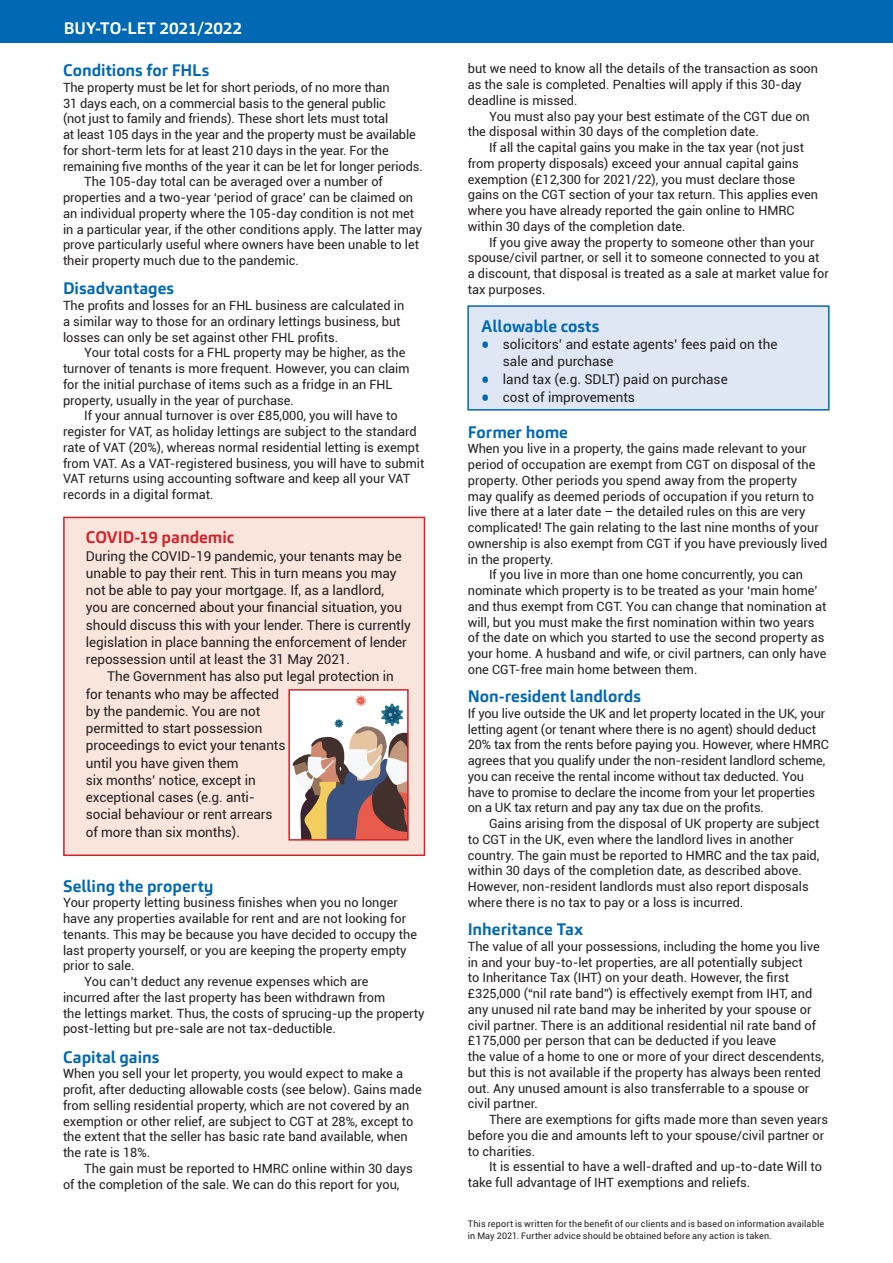
<style>
.page{position:relative;width:893px;height:1263px;background:#fff}
.page>*{position:absolute;margin:0;border:0;box-sizing:border-box;transform-origin:0 0}
.t1{font:700 16.5px "Carnac";color:#0168b3}
.t2{font:700 16.5px "Carnac";letter-spacing:-.005em;color:#fff}
.t3{font:700 16.5px "Carnac";letter-spacing:-.005em;color:#d1232a}
.t4{font:13.5px/17.2px "Roboto";letter-spacing:-.005em;color:#231f20}
.t5{font:12.75px/15.8px "Roboto";color:#231f20}
.t6{font:9px/12px "Roboto";letter-spacing:.015em;color:#231f20}
.s1{font-size:27px;color:#0168b3}
</style>
<div class="page">
<div style="left:0;top:0;width:893px;height:43px;background:#0168b3"></div>
<div style="left:467px;top:305px;width:363px;height:106px;background:#e0e7f4"></div>
<div style="left:63px;top:517px;width:362px;height:339px;background:#f9e5dc"></div>
<svg style="left:288px;top:689px;width:121px;height:152px"></svg>
<p class="t2" style="left:64px;top:18px;width:180px">BUY-TO-LET 2021/2022</p>
<p class="t1" style="left:63px;top:60px;width:148px">Conditions for FHLs</p>
<p class="t5" style="left:63px;top:79px;width:328px">The property must be let for short periods, of no more than</p>
<p class="t5" style="left:63px;top:95px;width:324px">31 days each, on a commercial basis to the general public</p>
<p class="t5" style="left:63px;top:111px;width:327px">(not just to family and friends). These short lets must total</p>
<p class="t5" style="left:63px;top:126px;width:354px">at least 105 days in the year and the property must be available</p>
<p class="t5" style="left:63px;top:142px;width:327px">for short-term lets for at least 210 days in the year. For the</p>
<p class="t5" style="left:63px;top:158px;width:361px">remaining five months of the year it can be let for longer periods.</p>
<p class="t5" style="left:84px;top:174px;width:300px">The 105-day total can be averaged over a number of</p>
<p class="t5" style="left:63px;top:189px;width:352px">properties and a two-year ‘period of grace’ can be claimed on</p>
<p class="t5" style="left:63px;top:205px;width:353px">an individual property where the 105-day condition is not met</p>
<p class="t5" style="left:63px;top:221px;width:361px">in a particular year, if the other conditions apply. The latter may</p>
<p class="t5" style="left:63px;top:236px;width:357px">prove particularly useful where owners have been unable to let</p>
<p class="t5" style="left:63px;top:252px;width:238px">their property much due to the pandemic.</p>
<p class="t1" style="left:63px;top:278px;width:113px">Disadvantages</p>
<p class="t5" style="left:63px;top:297px;width:343px">The profits and losses for an FHL business are calculated in a similar way to those for an ordinary lettings business, but losses can only be set against other FHL profits.</p>
<p class="t5" style="left:63px;top:345px;width:348px;text-indent:21px">Your total costs for a FHL property may be higher, as the turnover of tenants is more frequent. However, you can claim for the initial purchase of items such as a fridge in an FHL property, usually in the year of purchase.</p>
<p class="t5" style="left:63px;top:408px;width:363px;text-indent:21px">If your annual turnover is over £85,000, you will have to register for VAT, as holiday lettings are subject to the standard rate of VAT (20%), whereas normal residential letting is exempt from VAT. As a VAT-registered business, you will have to submit VAT returns using accounting software and keep all your VAT records in a digital format.</p>
<p class="t3" style="left:86px;top:527px;width:150px">COVID-19 pandemic</p>
<p class="t4" style="left:86px;top:547px;width:326px">During the COVID-19 pandemic, your tenants may be unable to pay their rent. This in turn means you may not be able to pay your mortgage. If, as a landlord,<br>you are concerned about your financial situation, you should discuss this with your lender. There is currently legislation in place banning the enforcement of lender repossession until at least the 31 May 2021.</p>
<p class="t4" style="left:86px;top:667px;width:309px;text-indent:21px">The Government has also put legal protection in for tenants who may be affected<br>by the pandemic. You are not<br>permitted to start possession<br>proceedings to evict your tenants<br>until you have given them<br>six months’ notice, except in<br>exceptional cases (e.g. anti-<br>social behaviour or rent arrears<br>of more than six months).</p>
<p class="t1" style="left:63px;top:875px;width:152px">Selling the property</p>
<p class="t5" style="left:63px;top:894px;width:336px">Your property letting business finishes when you no longer</p>
<p class="t5" style="left:63px;top:910px;width:345px">have any properties available for rent and are not looking for</p>
<p class="t5" style="left:63px;top:926px;width:356px">tenants. This may be because you have decided to occupy the</p>
<p class="t5" style="left:63px;top:942px;width:345px">last property yourself, or you are keeping the property empty</p>
<p class="t5" style="left:63px;top:957px;width:73px">prior to sale.</p>
<p class="t5" style="left:84px;top:973px;width:286px">You can’t deduct any revenue expenses which are</p>
<p class="t5" style="left:63px;top:989px;width:324px">incurred after the last property has been withdrawn from</p>
<p class="t5" style="left:63px;top:1005px;width:363px">the lettings market. Thus, the costs of sprucing-up the property</p>
<p class="t5" style="left:63px;top:1020px;width:275px">post-letting but pre-sale are not tax-deductible.</p>
<p class="t1" style="left:63px;top:1046px;width:98px">Capital gains</p>
<p class="t5" style="left:63px;top:1065px;width:360px">When you sell your let property, you would expect to make a profit, after deducting allowable costs (see below). Gains made from selling residential property, which are not covered by an exemption or other relief, are subject to CGT at 28%, except to the extent that the seller has basic rate band available, when the rate is 18%.</p>
<p class="t5" style="left:63px;top:1160px;width:351px;text-indent:21px">The gain must be reported to HMRC online within 30 days of the completion of the sale. We can do this report for you,</p>
<p class="t5" style="left:468px;top:60px;width:352px">but we need to know all the details of the transaction as soon as the sale is completed. Penalties will apply if this 30-day deadline is missed.</p>
<p class="t5" style="left:468px;top:108px;width:344px;text-indent:21px">You must also pay your best estimate of the CGT due on the disposal within 30 days of the completion date.</p>
<p class="t5" style="left:468px;top:139px;width:352px;text-indent:21px">If all the capital gains you make in the tax year (not just from property disposals) exceed your annual capital gains exemption (£12,300 for 2021/22), you must declare those gains on the CGT section of your tax return. This applies even where you have already reported the gain online to HMRC within 30 days of the completion date.</p>
<p class="t5" style="left:468px;top:234px;width:363px;text-indent:21px">If you give away the property to someone other than your spouse/civil partner, or sell it to someone connected to you at a discount, that disposal is treated as a sale at market value for tax purposes.</p>
<p class="t1" style="left:482px;top:316px;width:119px">Allowable costs</p>
<p class="t4" style="left:503px;top:335px;width:276px;text-indent:-22px"><span class="s1">•</span> solicitors’ and estate agents’ fees paid on the sale and purchase</p>
<p class="t4" style="left:481px;top:370px;width:248px"><span class="s1">•</span> land tax (e.g. SDLT) paid on purchase</p>
<p class="t4" style="left:481px;top:388px;width:156px"><span class="s1">•</span> cost of improvements</p>
<p class="t1" style="left:468px;top:421px;width:102px">Former home</p>
<p class="t5" style="left:468px;top:440px;width:340px">When you live in a property, the gains made relevant to your</p>
<p class="t5" style="left:468px;top:456px;width:349px">period of occupation are exempt from CGT on disposal of the</p>
<p class="t5" style="left:468px;top:472px;width:331px">property. Other periods you spend away from the property</p>
<p class="t5" style="left:468px;top:488px;width:348px">may qualify as deemed periods of occupation if you return to</p>
<p class="t5" style="left:468px;top:503px;width:339px">live there at a later date – the detailed rules on this are very</p>
<p class="t5" style="left:468px;top:519px;width:353px">complicated! The gain relating to the last nine months of your</p>
<p class="t5" style="left:468px;top:535px;width:361px">ownership is also exempt from CGT if you have previously lived</p>
<p class="t5" style="left:468px;top:551px;width:87px">in the property.</p>
<p class="t5" style="left:489px;top:566px;width:316px">If you live in more than one home concurrently, you can</p>
<p class="t5" style="left:468px;top:582px;width:351px">nominate which property is to be treated as your ‘main home’</p>
<p class="t5" style="left:468px;top:598px;width:360px">and thus exempt from CGT. You can change that nomination at</p>
<p class="t5" style="left:468px;top:614px;width:348px">will, but you must make the first nomination within two years</p>
<p class="t5" style="left:468px;top:629px;width:358px">of the date on which you started to use the second property as</p>
<p class="t5" style="left:468px;top:645px;width:360px">your home. A husband and wife, or civil partners, can only have</p>
<p class="t5" style="left:468px;top:661px;width:231px">one CGT-free main home between them.</p>
<p class="t1" style="left:468px;top:686px;width:175px">Non-resident landlords</p>
<p class="t5" style="left:468px;top:705px;width:363px">If you live outside the UK and let property located in the UK, your letting agent (or tenant where there is no agent) should deduct 20% tax from the rents before paying you. However, where HMRC agrees that you qualify under the non-resident landlord scheme, you can receive the rental income without tax deducted. You have to promise to declare the income from your let properties on a UK tax return and pay any tax due on the profits.</p>
<p class="t5" style="left:468px;top:815px;width:353px;text-indent:21px">Gains arising from the disposal of UK property are subject to CGT in the UK, even where the landlord lives in another country. The gain must be reported to HMRC and the tax paid, within 30 days of the completion date, as described above.<br>However, non-resident landlords must also report disposals where there is no tax to pay or a loss is incurred.</p>
<p class="t1" style="left:468px;top:919px;width:117px">Inheritance Tax</p>
<p class="t5" style="left:468px;top:938px;width:358px">The value of all your possessions, including the home you live in and your buy-to-let properties, are all potentially subject<br>to Inheritance Tax (IHT) on your death. However, the first £325,000 (“nil rate band”) is effectively exempt from IHT, and any unused nil rate band may be inherited by your spouse or civil partner. There is an additional residential nil rate band of £175,000 per person that can be deducted if you leave<br>the value of a home to one or more of your direct descendents, but this is not available if the property has always been rented out. Any unused amount is also transferrable to a spouse or civil partner.</p>
<p class="t5" style="left:468px;top:1111px;width:362px;text-indent:21px">There are exemptions for gifts made more than seven years before you die and amounts left to your spouse/civil partner or to charities.</p>
<p class="t5" style="left:468px;top:1158px;width:356px;text-indent:21px">It is essential to have a well-drafted and up-to-date Will to take full advantage of IHT exemptions and reliefs.</p>
<p class="t6" style="left:468px;top:1218px;width:358px">This report is written for the benefit of our clients and is based on information available in May 2021. Further advice should be obtained before any action is taken.</p>
</div>
